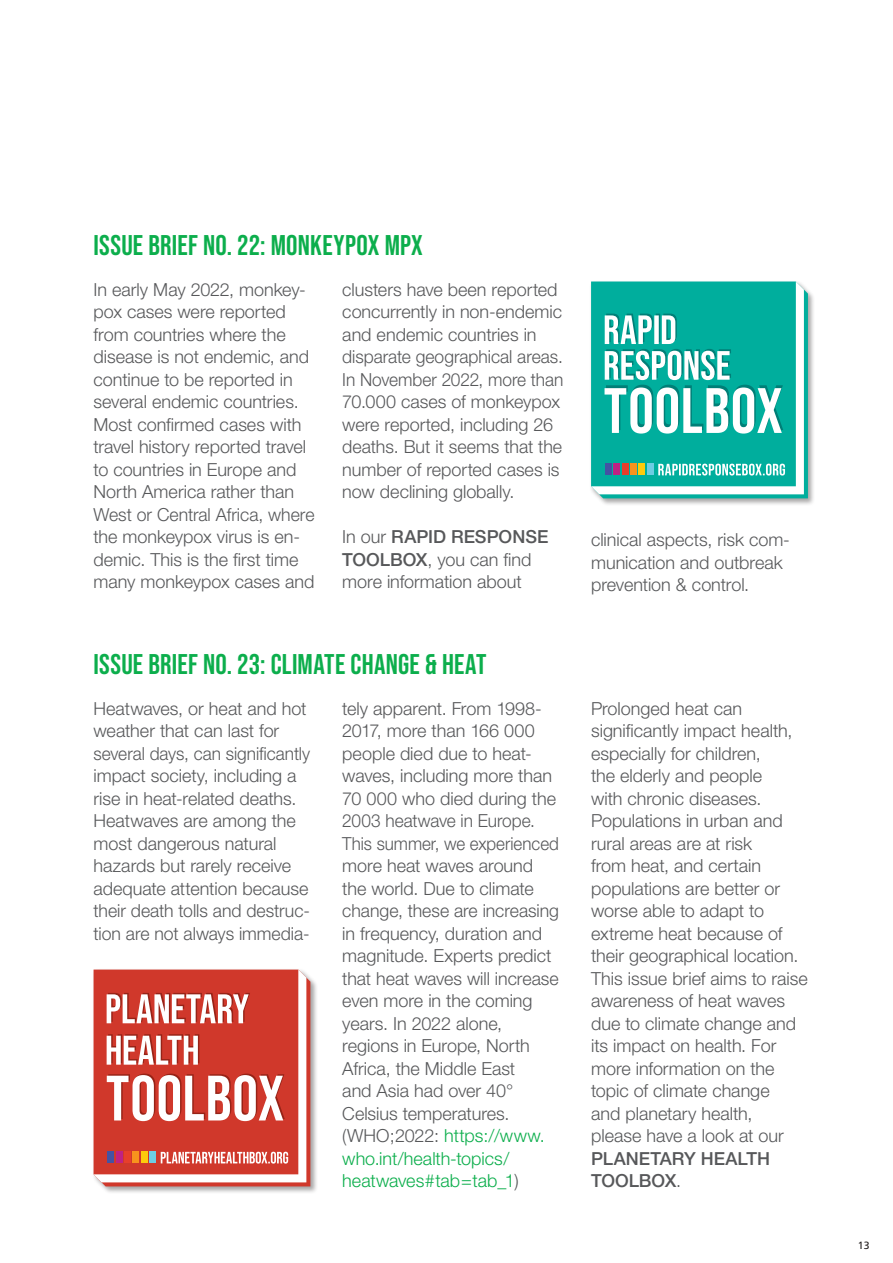
<style>
.page{position:relative;width:893px;height:1263px;background:#fff}
.page>*{position:absolute;margin:0;border:0;box-sizing:border-box;transform-origin:0 0}
.t1{font:28.5px "Bebas Neue";letter-spacing:.01em;color:#0cae4c}
.t2{font:300 18px/22.5px "Helvetica Neue";color:#57585a}
.t3{font:500 18px/22.5px "Helvetica Neue";color:#57585a}
.t4{font:10.5px "Frutiger";color:#231f20}
.s1{font-weight:500}
.s2{color:#0cae4c}
.s3{font-weight:300}
</style>
<div class="page">
<div style="left:589px;top:280px;width:227px;height:226px;background:#231f20;opacity:.4"></div>
<svg style="left:591px;top:281px;width:217px;height:217px;background:#17b4a5"></svg>
<svg style="left:591px;top:281px;width:213px;height:213px;background:#28baac"></svg>
<div style="left:647px;top:464px;width:6px;height:11px;background:#6dcde3"></div>
<div style="left:630px;top:464px;width:7px;height:11px;background:#f7931d"></div>
<div style="left:638px;top:464px;width:7px;height:11px;background:#fdcb0b"></div>
<div style="left:622px;top:464px;width:6px;height:11px;background:#e73f2b"></div>
<div style="left:613px;top:464px;width:7px;height:11px;background:#bf2283"></div>
<div style="left:605px;top:464px;width:7px;height:11px;background:#4453a3"></div>
<svg style="left:604px;top:314px;width:179px;height:120px"></svg>
<svg style="left:658px;top:464px;width:127px;height:11px"></svg>
<div style="left:92px;top:968px;width:226px;height:226px;background:#231f20;opacity:.4"></div>
<svg style="left:94px;top:969px;width:216px;height:217px;background:#d55348"></svg>
<svg style="left:94px;top:969px;width:212px;height:213px;background:#d54f44"></svg>
<div style="left:149px;top:1152px;width:7px;height:11px;background:#6dcde3"></div>
<div style="left:133px;top:1152px;width:6px;height:11px;background:#f7931d"></div>
<div style="left:141px;top:1152px;width:7px;height:11px;background:#fdcb0b"></div>
<div style="left:124px;top:1152px;width:7px;height:11px;background:#e73f2b"></div>
<div style="left:116px;top:1152px;width:6px;height:11px;background:#bf2283"></div>
<div style="left:107px;top:1152px;width:7px;height:11px;background:#4453a3"></div>
<svg style="left:107px;top:1073px;width:178px;height:48px"></svg>
<svg style="left:107px;top:1034px;width:92px;height:31px"></svg>
<svg style="left:107px;top:993px;width:143px;height:30px"></svg>
<svg style="left:161px;top:1152px;width:127px;height:11px"></svg>
<h1 class="t1" style="left:94px;top:229px;width:331px">ISSUE BRIEF NO. 22: MONKEYPOX MPX</h1>
<p class="t2" style="left:94px;top:278px;width:223px">In early May 2022, monkey&shy;pox cases were reported from countries where the disease is not endemic, and continue to be reported in several endemic countries.<br>Most confirmed cases with travel history reported travel to countries in Europe and<br>North America rather than<br>West or Central Africa, where the monkeypox virus is en&shy;demic. This is the first time many monkeypox cases and</p>
<p class="t2" style="left:342px;top:278px;width:223px">clusters have been reported concurrently in non-endemic and endemic countries in disparate geographical areas.<br>In November 2022, more than<br>70.000 cases of monkeypox were reported, including 26 deaths. But it seems that the number of reported cases is now declining globally.</p>
<p class="t2" style="left:342px;top:525px;width:208px">In our <span class="s1">RAPID RESPONSE<br>TOOLBOX</span>, you can find more information about</p>
<h1 class="t1" style="left:94px;top:648px;width:394px">ISSUE BRIEF NO. 23: CLIMATE CHANGE &amp; HEAT</h1>
<p class="t2" style="left:94px;top:696px;width:218px">Heatwaves, or heat and hot weather that can last for several days, can significantly impact society, including a rise in heat-related deaths.<br>Heatwaves are among the most dangerous natural hazards but rarely receive adequate attention because their death tolls and destruc&shy;tion are not always immedia-</p>
<p class="t2" style="left:342px;top:696px;width:218px">tely apparent. From 1998-<br>2017, more than 166 000 people died due to heat&shy;waves, including more than<br>70 000 who died during the<br>2003 heatwave in Europe.<br>This summer, we experienced more heat waves around the world. Due to climate change, these are increasing in frequency, duration and magnitude. Experts predict that heat waves will increase even more in the coming years. In 2022 alone, regions in Europe, North<br>Africa, the Middle East<br>and Asia had over 40°<br>Celsius temperatures. (WHO;2022: <span class="s2">https://www. who.int/health-topics/ heatwaves#tab=tab_1</span>)</p>
<p class="t2" style="left:591px;top:528px;width:200px">clinical aspects, risk com&shy;munication and outbreak prevention &amp; control.</p>
<p class="t2" style="left:591px;top:696px;width:218px">Prolonged heat can significantly impact health, especially for children,<br>the elderly and people<br>with chronic diseases.<br>Populations in urban and rural areas are at risk<br>from heat, and certain populations are better or worse able to adapt to extreme heat because of their geographical location.<br>This issue brief aims to raise awareness of heat waves due to climate change and its impact on health. For more information on the topic of climate change<br>and planetary health,<br>please have a look at our</p>
<p class="t3" style="left:591px;top:1147px;width:180px">PLANETARY HEALTH<br>TOOLBOX<span class="s3">.</span></p>
<p class="t4" style="left:858px;top:1239px;width:13px">13</p>
</div>
